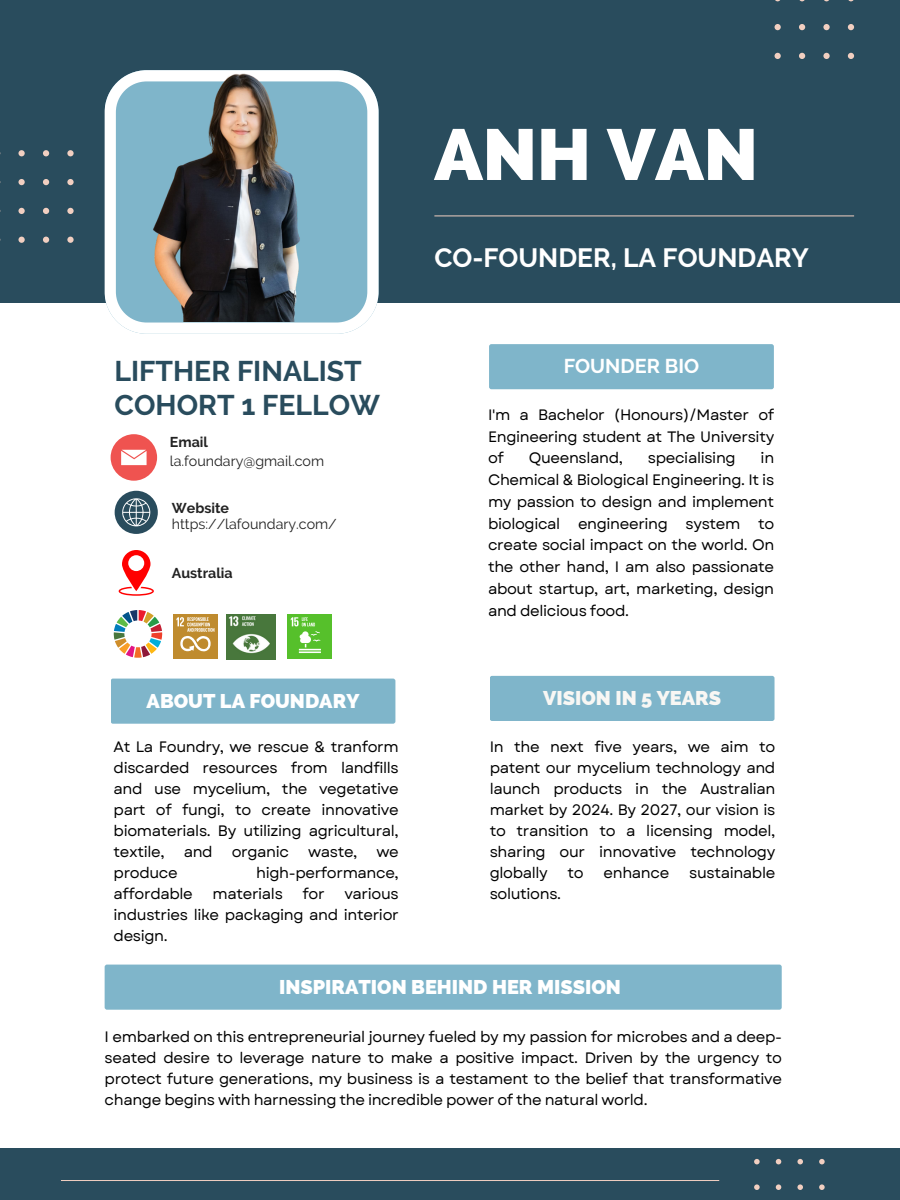
<style>
.page{position:relative;width:900px;height:1200px;background:#fff}
.page>*{position:absolute;margin:0;border:0;box-sizing:border-box;transform-origin:0 0}
.t1{font:800 72px "Raleway";color:#fff}
.t2{font:700 28.4px "Raleway";color:#294c5d}
.t3{font:700 26.4px "Raleway";color:#fff}
.t4{font:800 20px "Raleway";color:#f8f7f4}
.t5{font:700 20px "Raleway";color:#fff}
.t6{font:800 19.9px "Raleway";color:#fff}
.t7{font:15.1px/21px "Garet";letter-spacing:-.025em;color:#000;text-align:justify}
.t8{font:14.3px "Raleway";color:#222}
.t9{font:700 14.3px "Raleway";color:#222}
</style>
<div class="page">
<div style="left:0;top:0;width:900px;height:303px;background:#294c5d"></div>
<div style="left:0;top:1148px;width:900px;height:52px;background:#294c5d"></div>
<hr style="left:434px;top:216px;width:420px;height:1px;background:#f1cfc1">
<hr style="left:61px;top:1180px;width:658px;height:1px;background:#f1cfc1">
<svg style="left:775px;top:0;width:79px;height:59px"></svg>
<svg style="left:0;top:150px;width:74px;height:93px"></svg>
<svg style="left:754px;top:1159px;width:71px;height:31px"></svg>
<div style="left:490px;top:676px;width:285px;height:45px;background:#7fb5ca;border-radius:2px"></div>
<div style="left:111px;top:679px;width:284px;height:45px;background:#7fb5ca;border-radius:2px"></div>
<svg style="left:105px;top:77px;width:273px;height:256px"></svg>
<img style="left:123px;top:70px;width:237px;height:251px">
<div style="left:489px;top:344px;width:285px;height:45px;background:#7fb5ca;border-radius:2px"></div>
<div style="left:105px;top:965px;width:677px;height:45px;background:#7fb5ca;border-radius:2px"></div>
<div style="left:111px;top:434px;width:46px;height:47px;background:#ef5350;border-radius:50%"></div>
<svg style="left:121px;top:450px;width:26px;height:15px"></svg>
<svg style="left:115px;top:491px;width:43px;height:43px"></svg>
<svg style="left:119px;top:550px;width:35px;height:46px"></svg>
<div style="left:173px;top:614px;width:45px;height:45px;background:#bf8b2e"></div>
<svg style="left:176px;top:617px;width:38px;height:34px"></svg>
<div style="left:287px;top:614px;width:45px;height:45px;background:#56c02b"></div>
<svg style="left:291px;top:617px;width:30px;height:36px"></svg>
<svg style="left:114px;top:610px;width:48px;height:48px"></svg>
<img style="left:226px;top:614px;width:50px;height:45px">
<p class="t1" style="left:434px;top:112px;width:325px">ANH VAN</p>
<p class="t2" style="left:115px;top:355px;width:249px">LIFTHER FINALIST</p>
<h4 class="t2" style="left:115px;top:388px;width:267px">COHORT 1 FELLOW</h4>
<h2 class="t9" style="left:170px;top:433px;width:40px">Email</h2>
<h2 class="t8" style="left:170px;top:453px;width:156px">la.foundary@gmail.com</h2>
<p class="t9" style="left:172px;top:500px;width:59px">Website</p>
<h3 class="t8" style="left:172px;top:516px;width:167px">https://lafoundary.com/</h3>
<p class="t9" style="left:172px;top:565px;width:62px">Australia</p>
<p class="t3" style="left:434px;top:242px;width:376px">CO-FOUNDER, LA FOUNDARY</p>
<h2 class="t5" style="left:564px;top:354px;width:137px">FOUNDER BIO</h2>
<h1 class="t7" style="left:488px;top:404px;width:288px;line-height:21.8px">I'm a Bachelor (Honours)/Master of Engineering student at The University of</h1>
<h1 class="t7" style="left:529px;top:448px;width:96px">Queensland,</h1>
<h1 class="t7" style="left:648px;top:448px;width:89px">specialising</h1>
<h1 class="t7" style="left:488px;top:447px;width:288px;line-height:21.8px;text-indent:273px">in Chemical &amp; Biological Engineering. It is my passion to design and implement biological engineering system to create social impact on the world. On the other hand, I am also passionate about startup, art, marketing, design and delicious food.</h1>
<p class="t6" style="left:147px;top:689px;width:214px">ABOUT LA FOUNDARY</p>
<h4 class="t4" style="left:543px;top:686px;width:180px">VISION IN 5 YEARS</h4>
<p class="t7" style="left:114px;top:736px;width:287px">At La Foundry, we rescue &amp; tranform discarded resources from landfills and use mycelium, the vegetative part of fungi, to create innovative biomaterials. By utilizing agricultural, textile,</p>
<p class="t7" style="left:184px;top:841px;width:31px">and</p>
<p class="t7" style="left:232px;top:841px;width:59px">organic</p>
<p class="t7" style="left:308px;top:841px;width:51px">waste,</p>
<p class="t7" style="left:376px;top:841px;width:24px">we</p>
<p class="t7" style="left:114px;top:862px;width:66px">produce</p>
<p class="t7" style="left:256px;top:862px;width:144px">high-performance,</p>
<p class="t7" style="left:114px;top:883px;width:81px">affordable</p>
<p class="t7" style="left:213px;top:883px;width:72px">materials</p>
<p class="t7" style="left:303px;top:883px;width:24px">for</p>
<p class="t7" style="left:114px;top:883px;width:287px;text-indent:231px">various industries like packaging and interior design.</p>
<p class="t7" style="left:490px;top:736px;width:287px">In the next five years, we aim to patent our mycelium technology and launch products in the Australian market by 2024. By 2027, our vision is to transition to a licensing model, sharing our innovative technology globally</p>
<p class="t7" style="left:568px;top:862px;width:18px">to</p>
<p class="t7" style="left:604px;top:862px;width:67px">enhance</p>
<p class="t7" style="left:689px;top:862px;width:88px">sustainable</p>
<p class="t7" style="left:490px;top:883px;width:73px">solutions.</p>
<h4 class="t6" style="left:279px;top:975px;width:343px">INSPIRATION BEHIND HER MISSION</h4>
<p class="t7" style="left:105px;top:1026px;width:679px">I embarked on this entrepreneurial journey fueled by my passion for microbes and a deep&shy;seated desire to leverage nature to make a positive impact. Driven by the urgency to protect future generations, my business is a testament to the belief that transformative change begins with harnessing the incredible power of the natural world.</p>
</div>
